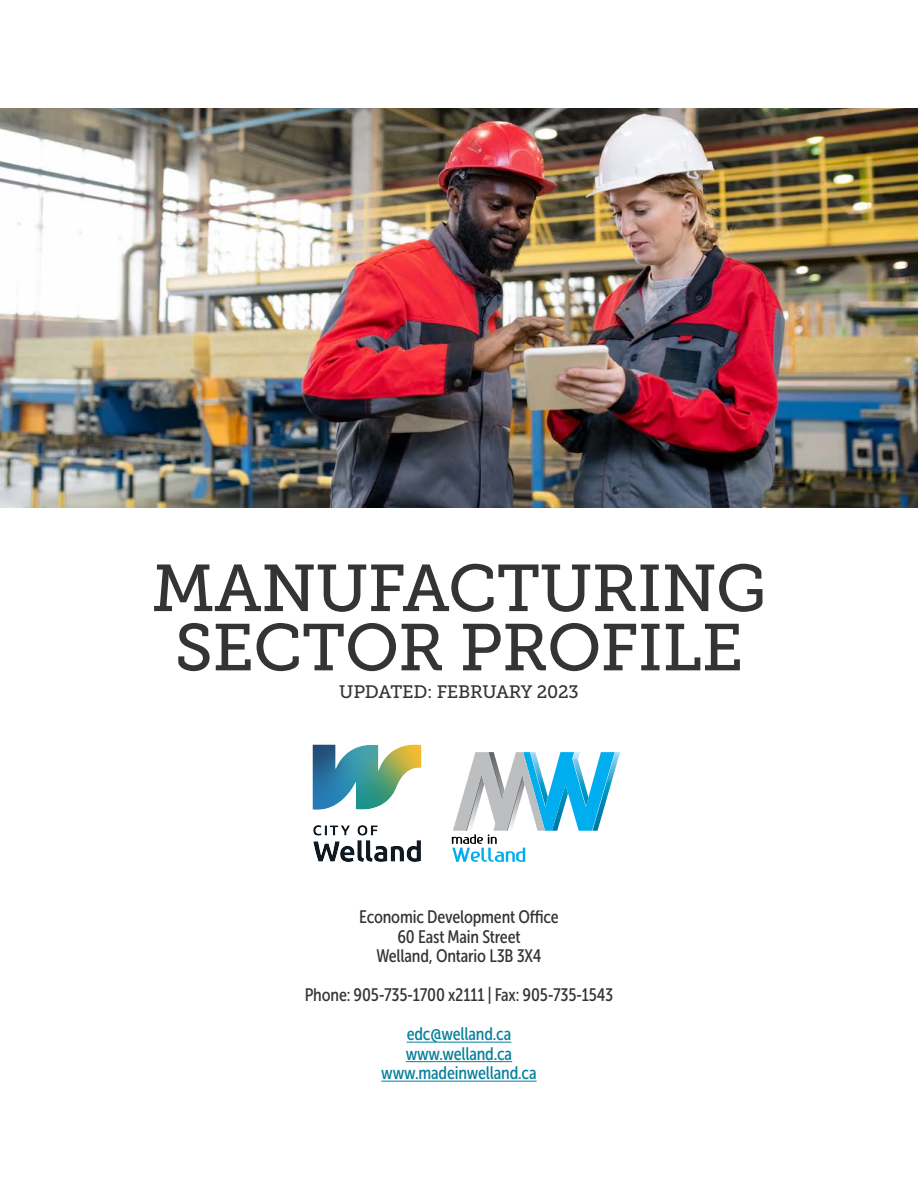
<style>
.page{position:relative;width:918px;height:1188px;background:#fff}
.page>*{position:absolute;margin:0;border:0;box-sizing:border-box;transform-origin:0 0}
.t1{font:66px "Museo Slab 500";letter-spacing:-.01em;color:#343433}
.t2{font:18px "Museo Sans Cond 500";letter-spacing:-.01em;color:#343433}
.t3{font:18px "Museo Sans Cond 500";letter-spacing:-.01em;color:#077f9b}
.t4{font:18px "Museo Slab 500";letter-spacing:-.01em;color:#343433}
</style>
<div class="page">
<img style="left:0;top:108px;width:918px;height:400px">
<svg style="left:452px;top:752px;width:168px;height:110px"></svg>
<hr style="left:407px;top:1042px;width:104px;height:1px;background:#077f9b">
<hr style="left:406px;top:1061px;width:106px;height:1px;background:#077f9b">
<hr style="left:381px;top:1081px;width:156px;height:1px;background:#077f9b">
<img style="left:312px;top:744px;width:110px;height:117px">
<p class="t1" style="left:152px;top:552px;width:616px">MANUFACTURING</p>
<p class="t1" style="left:175px;top:611px;width:570px">SECTOR PROFILE</p>
<p class="t4" style="left:339px;top:682px;width:241px">UPDATED: FEBRUARY 2023</p>
<p class="t2" style="left:359px;top:907px;width:201px">Economic Development Office</p>
<p class="t2" style="left:397px;top:927px;width:125px">60 East Main Street</p>
<p class="t2" style="left:376px;top:946px;width:167px">Welland, Ontario L3B 3X4</p>
<p class="t2" style="left:305px;top:985px;width:310px">Phone: 905-735-1700 x2111 | Fax: 905-735-1543</p>
<p class="t3" style="left:407px;top:1024px;width:106px">edc@welland.ca</p>
<p class="t3" style="left:406px;top:1044px;width:108px">www.welland.ca</p>
<p class="t3" style="left:381px;top:1063px;width:157px">www.madeinwelland.ca</p>
</div>
